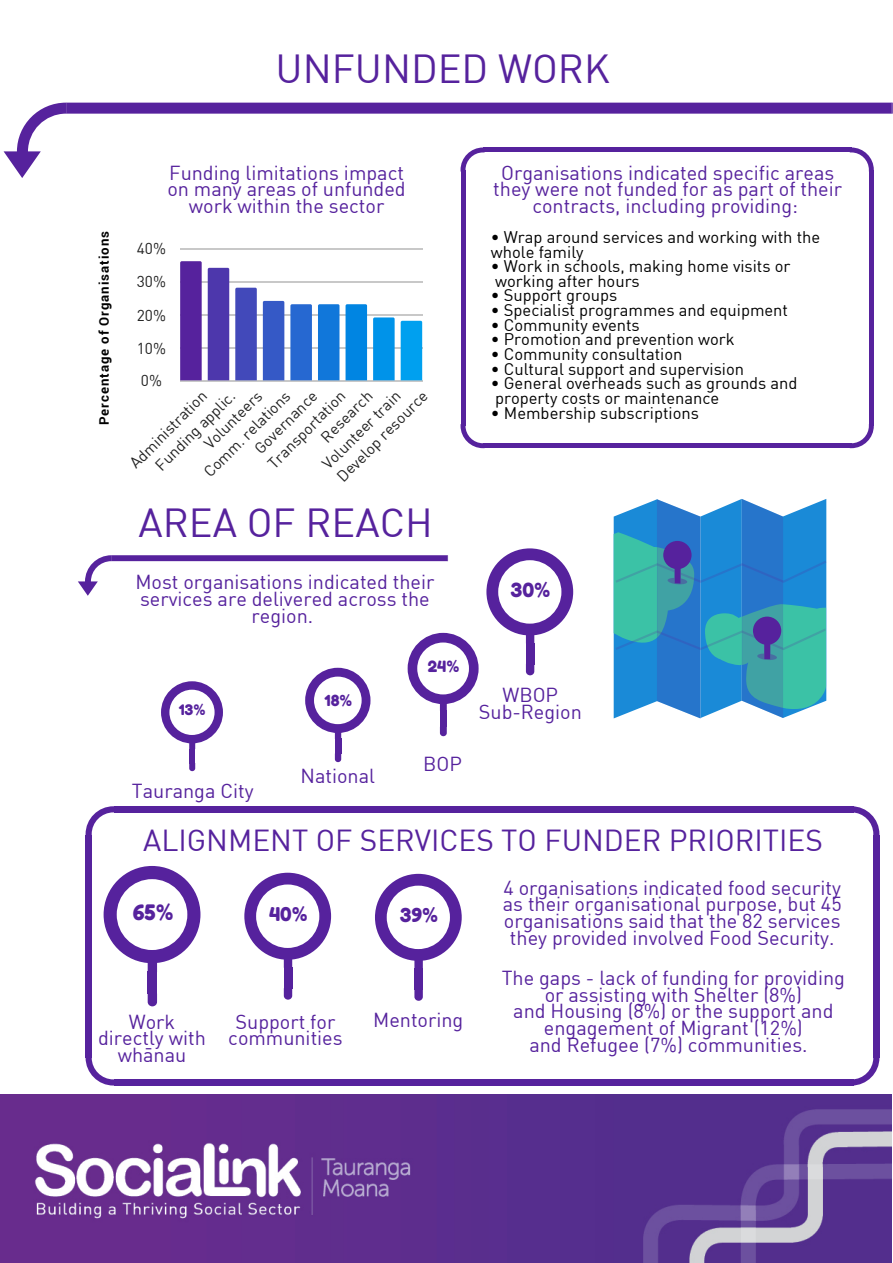
<style>
.page{position:relative;width:893px;height:1263px;background:#fff}
.page>*{position:absolute;margin:0;border:0;box-sizing:border-box;transform-origin:0 0}
.t1{font:39.75px "DIN";color:#56229d}
.t2{font:29.85px "DIN";color:#56229d}
.t3{font:21.3px "Fredoka One";color:#56229d}
.t4{font:19.8px/17px "DIN";color:#56229d;text-align:center}
.t5{font:19.5px "Fredoka One";color:#56229d}
.t6{font:19.2px "Fredoka One";color:#56229d}
.t7{font:19.05px "Fredoka One";color:#56229d}
.t8{font:16.5px/14.7px "DIN";color:#000}
.t9{font:15.6px "DIN";color:#222}
.t10{font:15.6px "Fredoka One";color:#56229d}
.t11{font:15.15px "Fredoka One";color:#56229d}
.t12{font:14.55px "Fredoka One";color:#56229d}
.t13{font:700 13.2px "Roboto";letter-spacing:.07em;color:#000}
</style>
<div class="page">
<img style="left:0;top:1094px;width:892px;height:169px">
<svg style="left:86px;top:806px;width:29px;height:29px"></svg>
<svg style="left:849px;top:806px;width:30px;height:29px"></svg>
<div style="left:114px;top:806px;width:740px;height:6px;background:#56229d"></div>
<div style="left:86px;top:835px;width:6px;height:222px;background:#56229d"></div>
<div style="left:114px;top:1079px;width:740px;height:6px;background:#56229d"></div>
<svg style="left:86px;top:1057px;width:28px;height:28px"></svg>
<div style="left:873px;top:835px;width:6px;height:222px;background:#56229d"></div>
<svg style="left:854px;top:1057px;width:25px;height:28px"></svg>
<hr style="left:180px;top:380px;width:242px;height:1px;background:#222">
<hr style="left:180px;top:347px;width:242px;height:1px;background:#222">
<hr style="left:180px;top:314px;width:242px;height:1px;background:#222">
<hr style="left:180px;top:281px;width:242px;height:1px;background:#222">
<hr style="left:180px;top:248px;width:242px;height:1px;background:#222">
<svg style="left:180px;top:261px;width:22px;height:119px;background:#59279f"></svg>
<div style="left:208px;top:268px;width:21px;height:112px;background:#4d37ac"></div>
<svg style="left:235px;top:288px;width:22px;height:92px;background:#464cbb"></svg>
<div style="left:263px;top:301px;width:21px;height:79px;background:#3559c6"></div>
<svg style="left:290px;top:304px;width:22px;height:76px;background:#2b6bd2"></svg>
<div style="left:318px;top:304px;width:21px;height:76px;background:#1177da"></div>
<div style="left:346px;top:304px;width:21px;height:76px;background:#0085e2"></div>
<svg style="left:373px;top:317px;width:22px;height:63px"></svg>
<svg style="left:401px;top:321px;width:21px;height:59px"></svg>
<svg style="left:614px;top:499px;width:212px;height:219px;background:#3c99c5"></svg>
<svg style="left:305px;top:668px;width:65px;height:71px"></svg>
<svg style="left:335px;top:754px;width:6px;height:8px"></svg>
<div style="left:335px;top:739px;width:6px;height:15px;background:#56229d"></div>
<svg style="left:408px;top:633px;width:71px;height:77px"></svg>
<svg style="left:440px;top:727px;width:7px;height:9px"></svg>
<div style="left:440px;top:710px;width:7px;height:17px;background:#56229d"></div>
<svg style="left:78px;top:555px;width:370px;height:41px"></svg>
<svg style="left:161px;top:681px;width:62px;height:68px"></svg>
<svg style="left:189px;top:763px;width:6px;height:8px"></svg>
<div style="left:189px;top:749px;width:6px;height:14px;background:#56229d"></div>
<svg style="left:486px;top:548px;width:87px;height:95px"></svg>
<svg style="left:526px;top:664px;width:8px;height:11px"></svg>
<div style="left:526px;top:643px;width:8px;height:21px;background:#56229d"></div>
<svg style="left:4px;top:103px;width:889px;height:75px"></svg>
<div style="left:484px;top:147px;width:368px;height:5px;background:#56229d"></div>
<hr style="left:461px;top:171px;width:4px;height:255px;background:#56229d">
<div style="left:484px;top:443px;width:368px;height:5px;background:#56229d"></div>
<svg style="left:461px;top:424px;width:23px;height:24px"></svg>
<div style="left:869px;top:171px;width:5px;height:255px;background:#56229d"></div>
<svg style="left:852px;top:424px;width:22px;height:24px"></svg>
<svg style="left:375px;top:874px;width:87px;height:94px"></svg>
<svg style="left:414px;top:990px;width:9px;height:11px"></svg>
<div style="left:414px;top:968px;width:9px;height:22px;background:#56229d"></div>
<svg style="left:244px;top:873px;width:87px;height:95px"></svg>
<svg style="left:284px;top:988px;width:8px;height:12px"></svg>
<div style="left:284px;top:967px;width:8px;height:21px;background:#56229d"></div>
<svg style="left:104px;top:866px;width:96px;height:106px"></svg>
<svg style="left:148px;top:994px;width:9px;height:12px"></svg>
<div style="left:148px;top:972px;width:9px;height:22px;background:#56229d"></div>
<h1 class="t1" style="left:276px;top:44px;width:336px">UNFUNDED WORK</h1>
<p class="t13" style="left:95px;top:425px;width:195px;rotate:-90deg">Percentage of Organisations</p>
<p class="t4" style="left:167px;top:163px;width:240px">Funding limitations impact on many areas of unfunded work within the sector</p>
<p class="t9" style="left:137px;top:239px;width:31px">40%</p>
<p class="t9" style="left:137px;top:272px;width:31px">30%</p>
<p class="t9" style="left:137px;top:306px;width:31px">20%</p>
<p class="t9" style="left:137px;top:338px;width:31px">10%</p>
<p class="t9" style="left:141px;top:371px;width:23px">0%</p>
<p class="t9" style="left:317px;top:433px;width:67px;rotate:-45deg">Research</p>
<p class="t9" style="left:200px;top:439px;width:76px;rotate:-45deg">Volunteers</p>
<p class="t9" style="left:200px;top:468px;width:116px;rotate:-45deg">Comm. relations</p>
<p class="t9" style="left:250px;top:444px;width:83px;rotate:-45deg">Governance</p>
<p class="t9" style="left:333px;top:472px;width:122px;rotate:-45deg">Develop resource</p>
<p class="t9" style="left:125px;top:458px;width:103px;rotate:-45deg">Administration</p>
<p class="t9" style="left:264px;top:459px;width:104px;rotate:-45deg">Transportation</p>
<p class="t9" style="left:318px;top:459px;width:105px;rotate:-45deg">Volunteer train</p>
<p class="t9" style="left:151px;top:461px;width:107px;rotate:-45deg">Funding applic.</p>
<h1 class="t1" style="left:139px;top:498px;width:296px">AREA OF REACH</h1>
<p class="t4" style="left:135px;top:573px;width:300px">Most organisations indicated their services are delivered across the region.</p>
<p class="t12" style="left:179px;top:701px;width:28px">13%</p>
<p class="t4" style="left:132px;top:781px;width:123px">Tauranga City</p>
<p class="t11" style="left:325px;top:691px;width:29px">18%</p>
<p class="t4" style="left:301px;top:767px;width:76px">National</p>
<p class="t10" style="left:428px;top:657px;width:33px">24%</p>
<p class="t4" style="left:423px;top:754px;width:40px">BOP</p>
<p class="t4" style="left:493px;top:163px;width:350px">Organisations indicated specific areas they were not funded for as part of their contracts, including providing:</p>
<p class="t8" style="left:491px;top:229px;width:331px">• Wrap around services and working with the whole family</p>
<p class="t8" style="left:491px;top:258px;width:301px">• Work in schools, making home visits or working after hours</p>
<p class="t8" style="left:491px;top:288px;width:128px">• Support groups</p>
<p class="t8" style="left:491px;top:302px;width:299px">• Specialist programmes and equipment</p>
<p class="t8" style="left:491px;top:317px;width:150px">• Community events</p>
<p class="t8" style="left:491px;top:331px;width:245px">• Promotion and prevention work</p>
<p class="t8" style="left:491px;top:346px;width:193px">• Community consultation</p>
<p class="t8" style="left:491px;top:361px;width:255px">• Cultural support and supervision</p>
<p class="t8" style="left:491px;top:375px;width:308px">• General overheads such as grounds and property costs or maintenance</p>
<p class="t8" style="left:491px;top:405px;width:210px">• Membership subscriptions</p>
<p class="t5" style="left:511px;top:578px;width:41px">30%</p>
<p class="t4" style="left:479px;top:686px;width:104px">WBOP<br>Sub-Region</p>
<h2 class="t2" style="left:143px;top:822px;width:681px">ALIGNMENT OF SERVICES TO FUNDER PRIORITIES</h2>
<p class="t3" style="left:133px;top:899px;width:42px">65%</p>
<p class="t7" style="left:269px;top:902px;width:40px">40%</p>
<p class="t6" style="left:400px;top:903px;width:40px">39%</p>
<p class="t4" style="left:98px;top:1012px;width:109px">Work directly with whanau</p>
<p class="t4" style="left:228px;top:1012px;width:116px">Support for communities</p>
<p class="t4" style="left:373px;top:1011px;width:92px">Mentoring</p>
<p class="t4" style="left:144px;top:1038px;width:10px">-</p>
<p class="t4" style="left:503px;top:878px;width:340px">4 organisations indicated food security as their organisational purpose, but 45 organisations said that the 82 services they provided involved Food Security.</p>
<p class="t4" style="left:502px;top:968px;width:345px">The gaps - lack of funding for providing or assisting with Shelter (8%)<br>and Housing (8%) or the support and engagement of Migrant (12%)</p>
<p class="t4" style="left:529px;top:1036px;width:280px">and Refugee (7%) communities.</p>
</div>
